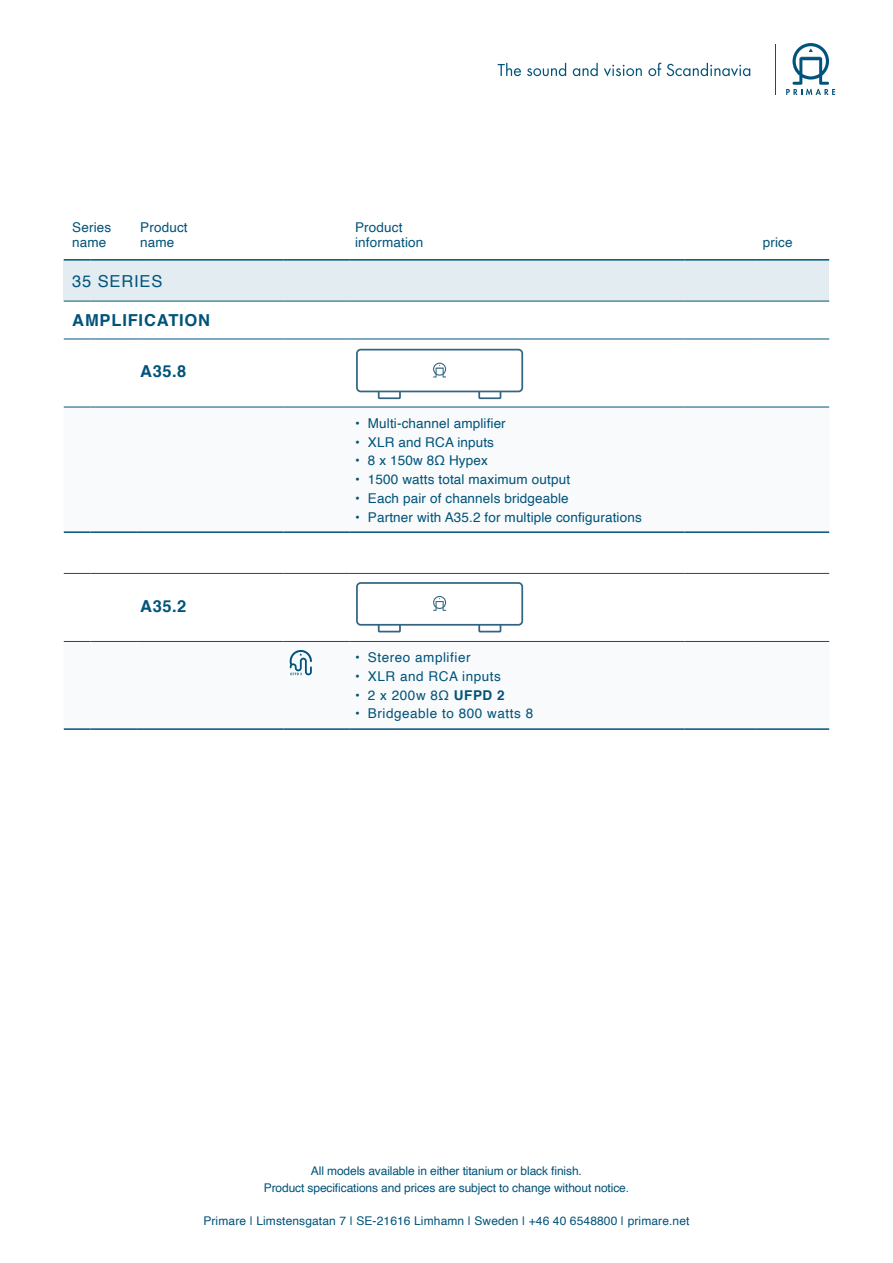
<style>
.page{position:relative;width:893px;height:1263px;background:#fff}
.page>*{position:absolute;margin:0;border:0;box-sizing:border-box;transform-origin:0 0}
.t1{font:700 16.5px "Helvetica";letter-spacing:.05em;color:#00537a}
.t2{font:16.5px "Helvetica";letter-spacing:.05em;color:#00537a}
.t3{font:13.5px/15px "Helvetica";letter-spacing:.01em;color:#00537a}
.t4{font:13.5px "Helvetica";letter-spacing:.04em;color:#00537a}
.t5{font:12px/16.5px "Helvetica";letter-spacing:-.01em;color:#00537a;text-align:center}
.t6{font:12px "Helvetica";letter-spacing:.01em;color:#00537a}
.s1{font-weight:700}
</style>
<div class="page">
<div style="left:64px;top:260px;width:765px;height:41px;background:#e2ecf1"></div>
<hr style="left:685px;top:339px;width:72px;height:1px;background:#00537a">
<hr style="left:757px;top:339px;width:72px;height:1px;background:#00537a">
<hr style="left:685px;top:573px;width:72px;height:1px;background:#00537a">
<hr style="left:757px;top:573px;width:72px;height:1px;background:#00537a">
<svg style="left:64px;top:339px;width:26px;height:1px"></svg>
<hr style="left:90px;top:339px;width:46px;height:1px;background:#00537a">
<hr style="left:136px;top:339px;width:148px;height:1px;background:#00537a">
<hr style="left:284px;top:339px;width:65px;height:1px;background:#00537a">
<hr style="left:349px;top:339px;width:336px;height:1px;background:#00537a">
<svg style="left:64px;top:573px;width:26px;height:1px"></svg>
<hr style="left:90px;top:573px;width:46px;height:1px;background:#00537a">
<hr style="left:136px;top:573px;width:148px;height:1px;background:#00537a">
<hr style="left:284px;top:573px;width:65px;height:1px;background:#00537a">
<hr style="left:349px;top:573px;width:336px;height:1px;background:#00537a">
<hr style="left:64px;top:531px;width:26px;height:2px;background:#00537a">
<hr style="left:90px;top:531px;width:46px;height:2px;background:#00537a">
<hr style="left:136px;top:531px;width:148px;height:2px;background:#00537a">
<hr style="left:284px;top:531px;width:65px;height:2px;background:#00537a">
<hr style="left:349px;top:531px;width:336px;height:2px;background:#00537a">
<hr style="left:685px;top:531px;width:72px;height:2px;background:#00537a">
<hr style="left:757px;top:531px;width:72px;height:2px;background:#00537a">
<hr style="left:64px;top:728px;width:26px;height:2px;background:#00537a">
<hr style="left:90px;top:728px;width:46px;height:2px;background:#00537a">
<hr style="left:136px;top:728px;width:148px;height:2px;background:#00537a">
<hr style="left:284px;top:728px;width:65px;height:2px;background:#00537a">
<hr style="left:349px;top:728px;width:336px;height:2px;background:#00537a">
<hr style="left:685px;top:728px;width:72px;height:2px;background:#00537a">
<hr style="left:757px;top:728px;width:72px;height:2px;background:#00537a">
<svg style="left:64px;top:407px;width:26px;height:1px"></svg>
<svg style="left:64px;top:641px;width:26px;height:1px"></svg>
<hr style="left:90px;top:407px;width:46px;height:1px;background:#00537a">
<hr style="left:90px;top:641px;width:46px;height:1px;background:#00537a">
<hr style="left:136px;top:407px;width:148px;height:1px;background:#00537a">
<hr style="left:136px;top:641px;width:148px;height:1px;background:#00537a">
<hr style="left:284px;top:407px;width:65px;height:1px;background:#00537a">
<hr style="left:284px;top:641px;width:65px;height:1px;background:#00537a">
<hr style="left:349px;top:407px;width:336px;height:1px;background:#00537a">
<hr style="left:349px;top:641px;width:336px;height:1px;background:#00537a">
<hr style="left:685px;top:407px;width:72px;height:1px;background:#00537a">
<hr style="left:685px;top:641px;width:72px;height:1px;background:#00537a">
<hr style="left:757px;top:407px;width:72px;height:1px;background:#00537a">
<hr style="left:757px;top:641px;width:72px;height:1px;background:#00537a">
<svg style="left:64px;top:301px;width:26px;height:1px"></svg>
<hr style="left:90px;top:301px;width:46px;height:1px;background:#00537a">
<hr style="left:136px;top:301px;width:148px;height:1px;background:#00537a">
<hr style="left:284px;top:301px;width:65px;height:1px;background:#00537a">
<hr style="left:349px;top:301px;width:336px;height:1px;background:#00537a">
<hr style="left:685px;top:301px;width:72px;height:1px;background:#00537a">
<hr style="left:757px;top:301px;width:72px;height:1px;background:#00537a">
<hr style="left:64px;top:259px;width:26px;height:2px;background:#00537a">
<hr style="left:90px;top:259px;width:46px;height:2px;background:#00537a">
<hr style="left:136px;top:259px;width:148px;height:2px;background:#00537a">
<hr style="left:284px;top:259px;width:65px;height:2px;background:#00537a">
<hr style="left:349px;top:259px;width:336px;height:2px;background:#00537a">
<hr style="left:685px;top:259px;width:72px;height:2px;background:#00537a">
<hr style="left:757px;top:259px;width:72px;height:2px;background:#00537a">
<svg style="left:290px;top:650px;width:22px;height:25px"></svg>
<div style="left:356px;top:349px;width:167px;height:43px;border:2px solid #336583;border-radius:4px"></div>
<svg style="left:433px;top:363px;width:13px;height:14px"></svg>
<svg style="left:377px;top:390px;width:25px;height:10px"></svg>
<svg style="left:477px;top:390px;width:25px;height:10px"></svg>
<div style="left:356px;top:582px;width:167px;height:44px;border:2px solid #336583;border-radius:4px"></div>
<svg style="left:433px;top:596px;width:13px;height:15px"></svg>
<svg style="left:377px;top:623px;width:25px;height:10px"></svg>
<svg style="left:477px;top:623px;width:25px;height:10px"></svg>
<svg style="left:498px;top:63px;width:23px;height:13px"></svg>
<svg style="left:527px;top:63px;width:39px;height:13px"></svg>
<svg style="left:573px;top:63px;width:25px;height:13px"></svg>
<svg style="left:604px;top:65px;width:38px;height:11px"></svg>
<svg style="left:648px;top:63px;width:13px;height:13px"></svg>
<svg style="left:667px;top:63px;width:83px;height:13px"></svg>
<hr style="left:775px;top:44px;width:1px;height:51px;background:#00537a">
<svg style="left:786px;top:43px;width:49px;height:52px"></svg>
<p class="t3" style="left:72px;top:220px;width:40px">Series name</p>
<p class="t3" style="left:140px;top:220px;width:49px">Product name</p>
<p class="t3" style="left:355px;top:220px;width:70px">Product information</p>
<p class="t2" style="left:72px;top:268px;width:92px">35 SERIES</p>
<p class="t1" style="left:72px;top:307px;width:139px">AMPLIFICATION</p>
<p class="t1" style="left:140px;top:358px;width:48px">A35.8</p>
<p class="t1" style="left:140px;top:592px;width:48px">A35.2</p>
<p class="t3" style="left:355px;top:416px;width:152px">• Multi-channel amplifier</p>
<p class="t3" style="left:355px;top:435px;width:140px">• XLR and RCA inputs</p>
<p class="t3" style="left:355px;top:453px;width:134px">• 8 x 150w 8Ω Hypex</p>
<p class="t3" style="left:355px;top:472px;width:216px">• 1500 watts total maximum output</p>
<p class="t3" style="left:355px;top:491px;width:215px">• Each pair of channels bridgeable</p>
<p class="t3" style="left:355px;top:510px;width:288px">• Partner with A35.2 for multiple configurations</p>
<p class="t4" style="left:355px;top:647px;width:117px">• Stereo amplifier</p>
<p class="t4" style="left:355px;top:666px;width:147px">• XLR and RCA inputs</p>
<p class="t3" style="left:355px;top:688px;width:151px">• 2 x 200w 8Ω <span class="s1">UFPD 2</span></p>
<p class="t4" style="left:355px;top:703px;width:180px">• Bridgeable to 800 watts 8</p>
<p class="t3" style="left:763px;top:235px;width:31px">price</p>
<p class="t5" style="left:264px;top:1163px;width:367px">All models available in either titanium or black finish.<br>Product specifications and prices are subject to change without notice.</p>
<p class="t6" style="left:203px;top:1212px;width:488px">Primare | Limstensgatan 7 | SE-21616 Limhamn | Sweden | +46 40 6548800 | primare.net</p>
</div>
